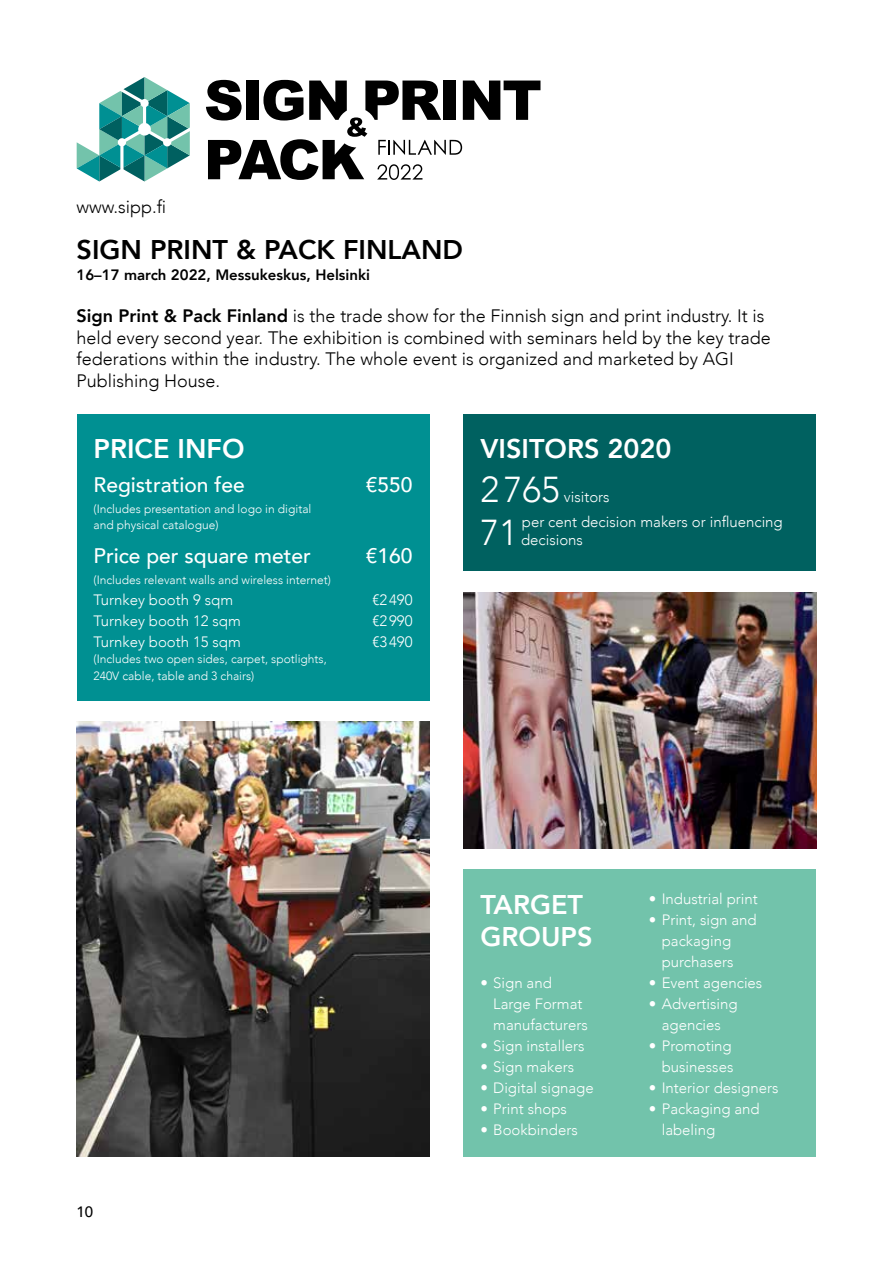
<style>
.page{position:relative;width:893px;height:1263px;background:#fff}
.page>*{position:absolute;margin:0;border:0;box-sizing:border-box;transform-origin:0 0}
.t1{font:300 36px "Avenir";color:#fff}
.t2{font:800 27px/32.4px "Avenir";color:#fff}
.t3{font:800 27px "Avenir";color:#000}
.t4{font:500 21px "Avenir";color:#fff}
.t5{font:300 18px/21.6px "Avenir";color:#000}
.t6{font:300 15px/21px "Avenir";color:#fff}
.t7{font:800 15px "Avenir";color:#000}
.t8{font:500 15px "Avenir";color:#000}
.t9{font:300 12px/16.5px "Avenir";color:#fff}
.s1{font-weight:800}
</style>
<div class="page">
<svg style="left:77px;top:77px;width:113px;height:104px"></svg>
<svg style="left:206px;top:80px;width:334px;height:100px"></svg>
<div style="left:77px;top:414px;width:352px;height:287px;background:#009092"></div>
<img style="left:77px;top:721px;width:352px;height:436px">
<div style="left:463px;top:869px;width:353px;height:288px;background:#72c3ab"></div>
<div style="left:463px;top:414px;width:353px;height:157px;background:#006160"></div>
<img style="left:463px;top:592px;width:353px;height:256px">
<p class="t5" style="left:77px;top:196px;width:91px">www.sipp.fi</p>
<h2 class="t3" style="left:77px;top:228px;width:388px">SIGN PRINT &amp; PACK FINLAND</h2>
<p class="t7" style="left:77px;top:263px;width:295px">16–17 march 2022, Messukeskus, Helsinki</p>
<p class="t5" style="left:77px;top:305px;width:696px"><span class="s1">Sign Print &amp; Pack Finland</span> is the trade show for the Finnish sign and print industry. It is held every second year. The exhibition is combined with seminars held by the key trade federations within the industry. The whole event is organized and marketed by AGI Publishing House.</p>
<h2 class="t2" style="left:94px;top:433px;width:152px">PRICE INFO</h2>
<h3 class="t4" style="left:94px;top:467px;width:153px">Registration fee</h3>
<h3 class="t4" style="left:366px;top:467px;width:48px">€550</h3>
<p class="t9" style="left:94px;top:500px;width:219px">(Includes presentation and logo in digital and physical catalogue)</p>
<h3 class="t4" style="left:94px;top:537px;width:219px">Price per square meter</h3>
<h3 class="t4" style="left:366px;top:537px;width:48px">€160</h3>
<p class="t9" style="left:94px;top:571px;width:239px">(Includes relevant walls and wireless internet)</p>
<p class="t6" style="left:94px;top:589px;width:141px">Turnkey booth 9 sqm</p>
<p class="t6" style="left:372px;top:589px;width:42px">€2490</p>
<p class="t6" style="left:94px;top:610px;width:149px">Turnkey booth 12 sqm</p>
<p class="t6" style="left:372px;top:610px;width:42px">€2990</p>
<p class="t6" style="left:94px;top:631px;width:149px">Turnkey booth 15 sqm</p>
<p class="t6" style="left:372px;top:631px;width:42px">€3490</p>
<p class="t9" style="left:94px;top:651px;width:235px">(Includes two open sides, carpet, spotlights,<br>240V cable, table and 3 chairs)</p>
<h2 class="t2" style="left:480px;top:433px;width:192px">VISITORS 2020</h2>
<h1 class="t1" style="left:480px;top:468px;width:81px">2765</h1>
<p class="t6" style="left:564px;top:486px;width:47px">visitors</p>
<h1 class="t1" style="left:480px;top:511px;width:39px">71</h1>
<p class="t6" style="left:521px;top:513px;width:263px;line-height:18px">per cent decision makers or influencing decisions</p>
<p class="t8" style="left:77px;top:1199px;width:18px">10</p>
<h2 class="t2" style="left:480px;top:888px;width:113px">TARGET<br>GROUPS</h2>
<p class="t6" style="left:493px;top:973px;width:96px;text-indent:-13px">• Sign and<br>Large Format manufacturers</p>
<p class="t6" style="left:480px;top:1036px;width:106px">• Sign installers</p>
<p class="t6" style="left:480px;top:1057px;width:95px">• Sign makers</p>
<p class="t6" style="left:480px;top:1078px;width:115px">• Digital signage</p>
<p class="t6" style="left:480px;top:1099px;width:88px">• Print shops</p>
<p class="t6" style="left:480px;top:1120px;width:99px">• Bookbinders</p>
<p class="t6" style="left:649px;top:889px;width:110px">• Industrial print</p>
<p class="t6" style="left:662px;top:910px;width:97px;text-indent:-13px">• Print, sign and packaging purchasers</p>
<p class="t6" style="left:649px;top:973px;width:115px">• Event agencies</p>
<p class="t6" style="left:649px;top:994px;width:90px;text-align:center">• Advertising agencies</p>
<p class="t6" style="left:649px;top:1036px;width:86px;text-align:right">• Promoting businesses</p>
<p class="t6" style="left:649px;top:1078px;width:131px">• Interior designers</p>
<p class="t6" style="left:662px;top:1099px;width:100px;text-indent:-13px">• Packaging and labeling</p>
</div>
